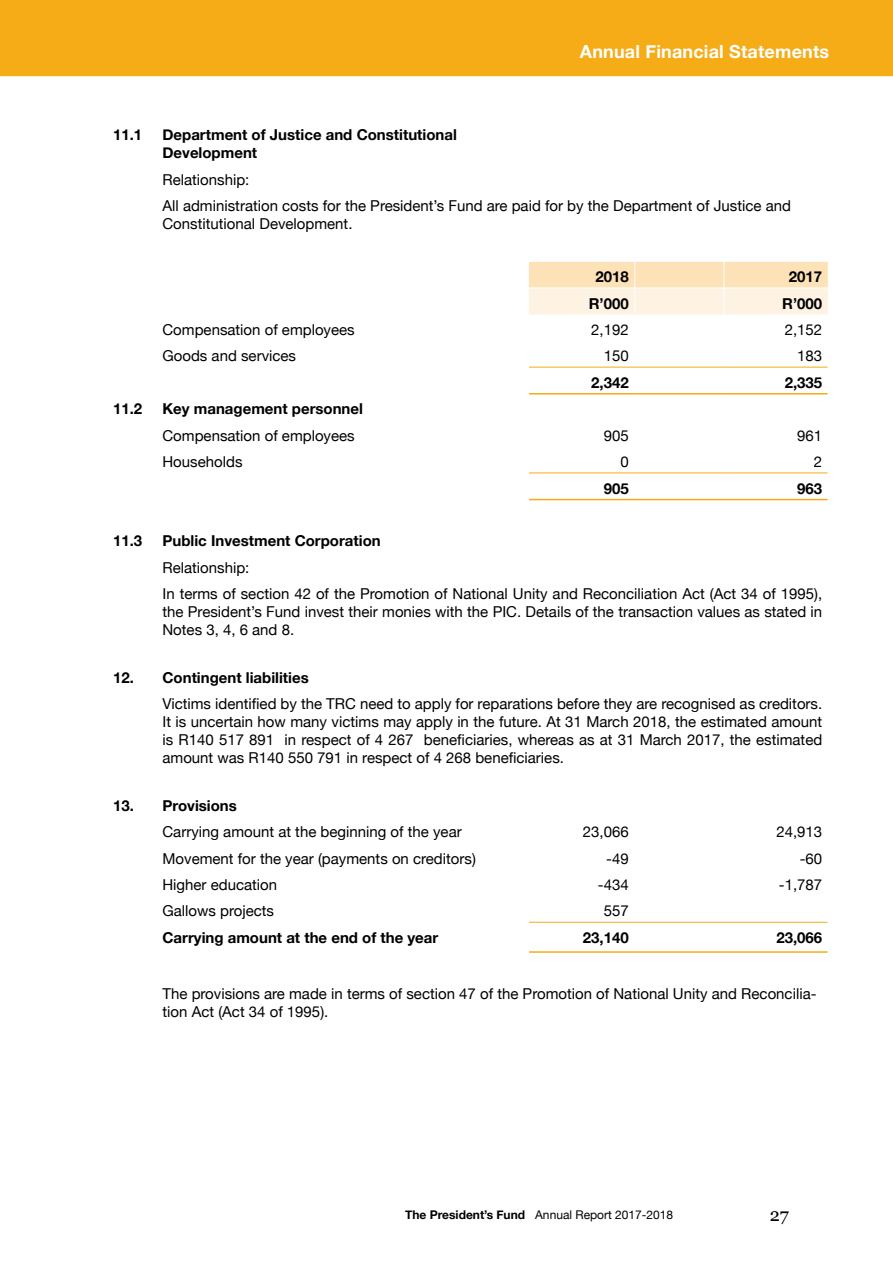
<style>
.page{position:relative;width:893px;height:1263px;background:#fff}
.page>*{position:absolute;margin:0;border:0;box-sizing:border-box;transform-origin:0 0}
.t1{font:700 18px "Helvetica Neue";letter-spacing:.01em;color:#fff}
.t2{font:18px "Georgia";color:#000}
.t3{font:15px/18px "Helvetica Neue";color:#000}
.t4{font:700 15px/18px "Helvetica Neue";color:#000}
.t5{font:12px "Helvetica Neue";color:#000}
.s1{font-weight:700}
</style>
<div class="page">
<div style="left:0;top:0;width:893px;height:76px;background:#f5ac16"></div>
<svg style="left:528px;top:261px;width:300px;height:54px;background:#fdebd0"></svg>
<hr style="left:529px;top:367px;width:106px;height:1px;background:#f5ac16">
<hr style="left:635px;top:367px;width:89px;height:1px;background:#f5ac16">
<hr style="left:724px;top:367px;width:103px;height:1px;background:#f5ac16">
<hr style="left:529px;top:393px;width:106px;height:1px;background:#f5ac16">
<hr style="left:635px;top:393px;width:89px;height:1px;background:#f5ac16">
<hr style="left:724px;top:393px;width:103px;height:1px;background:#f5ac16">
<hr style="left:529px;top:473px;width:106px;height:1px;background:#f5ac16">
<hr style="left:635px;top:473px;width:89px;height:1px;background:#f5ac16">
<hr style="left:724px;top:473px;width:103px;height:1px;background:#f5ac16">
<hr style="left:529px;top:499px;width:106px;height:1px;background:#f5ac16">
<hr style="left:635px;top:499px;width:89px;height:1px;background:#f5ac16">
<hr style="left:724px;top:499px;width:103px;height:1px;background:#f5ac16">
<hr style="left:529px;top:922px;width:106px;height:1px;background:#f5ac16">
<hr style="left:635px;top:922px;width:89px;height:1px;background:#f5ac16">
<hr style="left:724px;top:922px;width:103px;height:1px;background:#f5ac16">
<hr style="left:529px;top:951px;width:106px;height:2px;background:#f5ac16">
<hr style="left:635px;top:951px;width:89px;height:2px;background:#f5ac16">
<hr style="left:724px;top:951px;width:103px;height:2px;background:#f5ac16">
<p class="t1" style="left:580px;top:38px;width:251px">Annual Financial Statements</p>
<p class="t4" style="left:113px;top:126px;width:31px">11.1</p>
<p class="t4" style="left:162px;top:126px;width:296px">Department of Justice and Constitutional<br>Development</p>
<p class="t3" style="left:162px;top:167px;width:630px;line-height:26.2px">Relationship:<br>All administration costs for the President’s Fund are paid for by the Department of Justice and</p>
<p class="t3" style="left:162px;top:216px;width:192px">Constitutional Development.</p>
<p class="t4" style="left:595px;top:268px;width:35px">2018</p>
<p class="t4" style="left:789px;top:268px;width:35px">2017</p>
<p class="t4" style="left:589px;top:295px;width:42px">R’000</p>
<p class="t4" style="left:782px;top:295px;width:42px">R’000</p>
<p class="t3" style="left:162px;top:321px;width:194px">Compensation of employees</p>
<p class="t3" style="left:591px;top:321px;width:39px">2,192</p>
<p class="t3" style="left:785px;top:321px;width:39px">2,152</p>
<p class="t3" style="left:162px;top:348px;width:135px">Goods and services</p>
<p class="t3" style="left:604px;top:348px;width:27px">150</p>
<p class="t3" style="left:797px;top:348px;width:27px">183</p>
<p class="t4" style="left:591px;top:374px;width:39px">2,342</p>
<p class="t4" style="left:785px;top:374px;width:39px">2,335</p>
<p class="t4" style="left:113px;top:400px;width:31px">11.2</p>
<p class="t4" style="left:162px;top:400px;width:202px">Key management personnel</p>
<p class="t3" style="left:162px;top:427px;width:194px">Compensation of employees</p>
<p class="t3" style="left:604px;top:427px;width:27px">905</p>
<p class="t3" style="left:797px;top:427px;width:27px">961</p>
<p class="t3" style="left:162px;top:453px;width:82px">Households</p>
<p class="t3" style="left:620px;top:453px;width:10px">0</p>
<p class="t3" style="left:814px;top:453px;width:10px">2</p>
<p class="t4" style="left:604px;top:480px;width:27px">905</p>
<p class="t4" style="left:797px;top:480px;width:27px">963</p>
<p class="t4" style="left:113px;top:532px;width:31px">11.3</p>
<p class="t4" style="left:162px;top:532px;width:220px">Public Investment Corporation</p>
<p class="t3" style="left:162px;top:555px;width:661px;line-height:26.2px">Relationship:<br>In terms of section 42 of the Promotion of National Unity and Reconciliation Act (Act 34 of 1995),</p>
<p class="t3" style="left:162px;top:604px;width:661px">the President’s Fund invest their monies with the PIC. Details of the transaction values as stated in<br>Notes 3, 4, 6 and 8.</p>
<p class="t4" style="left:113px;top:669px;width:197px">12. Contingent liabilities</p>
<p class="t3" style="left:162px;top:696px;width:661px;text-align:justify">Victims identified by the TRC need to apply for reparations before they are recognised as creditors.<br>It is uncertain how many victims may apply in the future. At 31 March 2018, the estimated amount is R140 517 891 in respect of 4 267 beneficiaries, whereas as at 31 March 2017, the estimated amount was R140 550 791 in respect of 4 268 beneficiaries.</p>
<p class="t4" style="left:113px;top:797px;width:125px">13. Provisions</p>
<p class="t3" style="left:162px;top:824px;width:301px">Carrying amount at the beginning of the year</p>
<p class="t3" style="left:583px;top:824px;width:47px">23,066</p>
<p class="t3" style="left:776px;top:824px;width:47px">24,913</p>
<p class="t3" style="left:162px;top:850px;width:315px">Movement for the year (payments on creditors)</p>
<p class="t3" style="left:606px;top:850px;width:24px">-49</p>
<p class="t3" style="left:800px;top:850px;width:24px">-60</p>
<p class="t3" style="left:162px;top:876px;width:116px">Higher education</p>
<p class="t3" style="left:598px;top:876px;width:32px">-434</p>
<p class="t3" style="left:779px;top:876px;width:45px">-1,787</p>
<p class="t3" style="left:162px;top:903px;width:113px">Gallows projects</p>
<p class="t3" style="left:604px;top:903px;width:27px">557</p>
<p class="t4" style="left:162px;top:929px;width:277px">Carrying amount at the end of the year</p>
<p class="t4" style="left:583px;top:929px;width:47px">23,140</p>
<p class="t4" style="left:776px;top:929px;width:47px">23,066</p>
<p class="t3" style="left:162px;top:985px;width:656px">The provisions are made in terms of section 47 of the Promotion of National Unity and Reconcilia&shy;tion Act (Act 34 of 1995).</p>
<p class="t5" style="left:405px;top:1206px;width:270px"><span class="s1">The President’s Fund</span> Annual Report 2017-2018</p>
<p class="t2" style="left:770px;top:1202px;width:21px">27</p>
</div>
